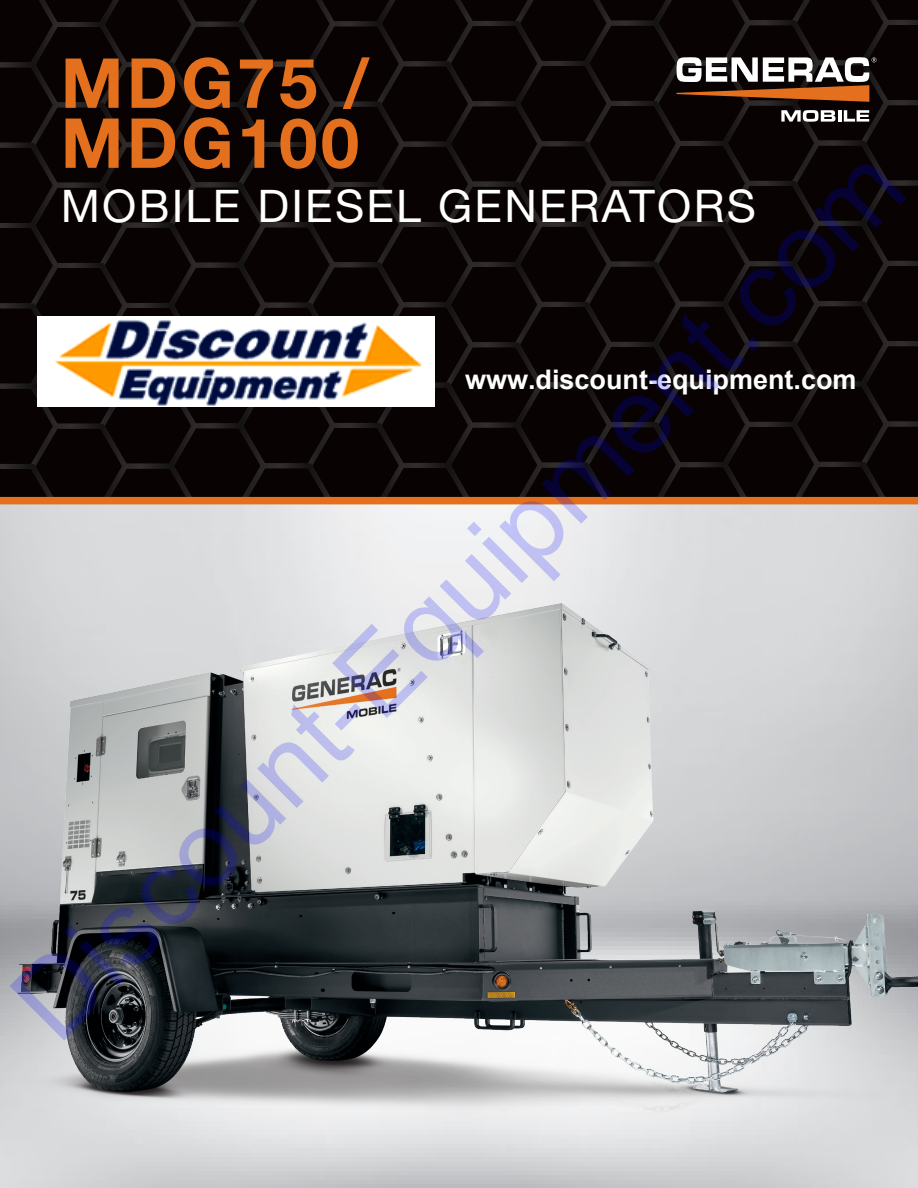
<style>
.page{position:relative;width:918px;height:1188px;background:#fff}
.page>*{position:absolute;margin:0;border:0;box-sizing:border-box;transform-origin:0 0}
.t1{font:108px "Arial";color:rgb(0 0 255/.2)}
.t2{font:700 69px "Helvetica Neue LT Std";letter-spacing:.05em;color:#e4701e}
.t3{font:45px "Helvetica Neue LT Std";letter-spacing:.05em;color:#fff}
.t4{font:700 27px "Arial";color:#fff}
</style>
<div class="page">
<svg style="left:0;top:0;width:918px;height:564px;background:#262221"></svg>
<div style="left:0;top:497px;width:918px;height:7px;background:#e4701e"></div>
<img style="left:0;top:585px;width:918px;height:555px">
<img style="left:38px;top:316px;width:397px;height:90px">
<p class="t2" style="left:61px;top:41px;width:310px">MDG75 /</p>
<p class="t2" style="left:61px;top:101px;width:300px">MDG100</p>
<p class="t3" style="left:61px;top:179px;width:697px">MOBILE DIESEL GENERATORS</p>
<h1 class="t1" style="left:-21px;top:967px;width:1208px;rotate:-45deg">Discount-Equipment.com</h1>
<p class="t4" style="left:465px;top:361px;width:393px">www.discount-equipment.com</p>
</div>
